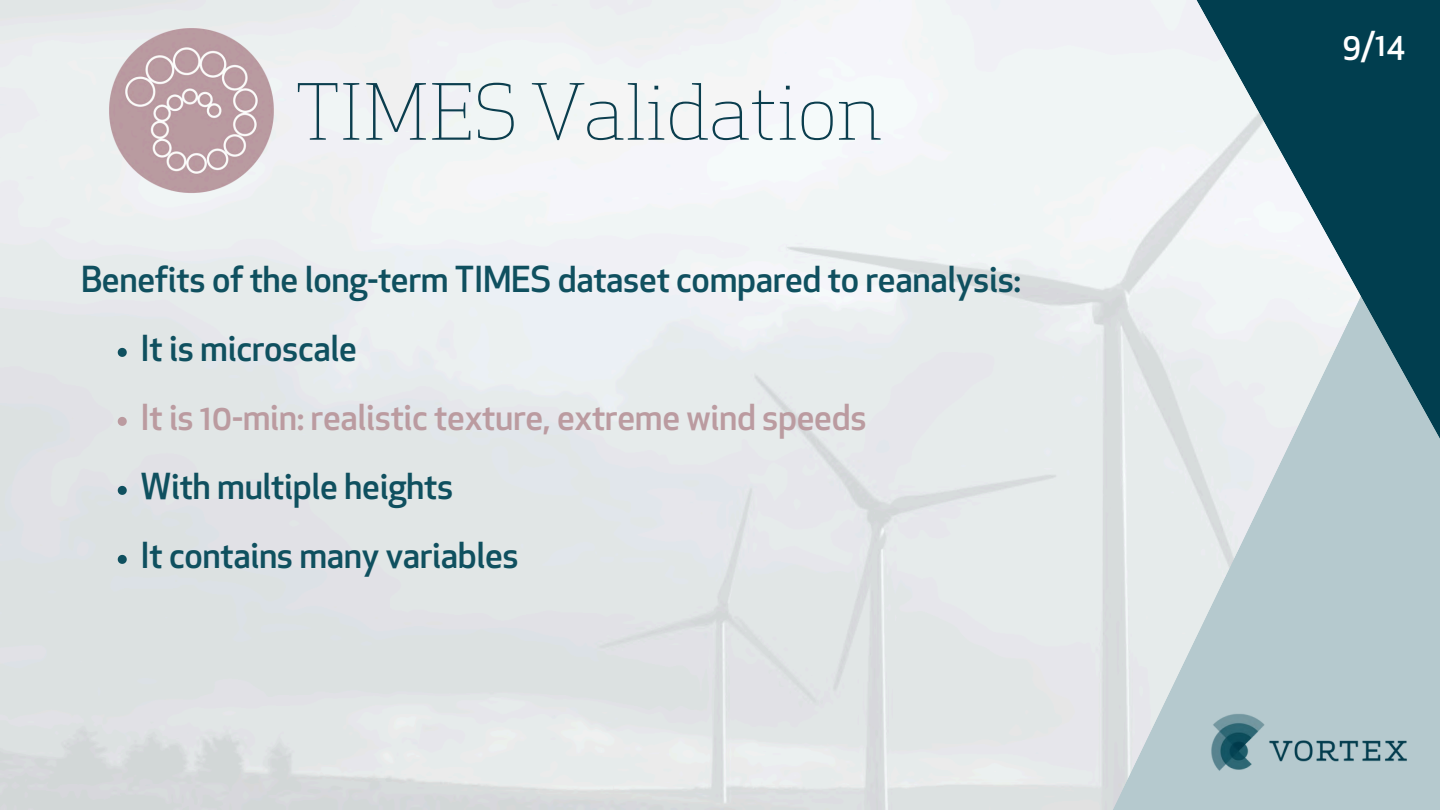
<style>
.page{position:relative;width:1440px;height:810px;background:#fff}
.page>*{position:absolute;margin:0;border:0;box-sizing:border-box;transform-origin:0 0}
.t1{font:300 75.5px "Apex Serif";letter-spacing:-.005em;color:#0b3e4e}
.t2{font:500 35px "Apex New";letter-spacing:-.01em;color:#0f505f}
.t3{font:500 35px "Apex New";letter-spacing:-.01em;color:#bb9ba0}
.t4{font:500 31.5px "Apex New";color:#fff}
</style>
<div class="page">
<svg style="left:1050px;top:0;width:390px;height:810px"></svg>
<svg style="left:1147px;top:0;width:293px;height:713px"></svg>
<img style="left:95px;top:17px;width:186px;height:191px">
<img style="left:1208px;top:713px;width:201px;height:62px">
<svg style="left:118px;top:348px;width:9px;height:9px"></svg>
<svg style="left:118px;top:417px;width:9px;height:9px"></svg>
<svg style="left:118px;top:486px;width:9px;height:9px"></svg>
<svg style="left:118px;top:555px;width:9px;height:9px"></svg>
<h1 class="t1" style="left:296px;top:64px;width:588px">TIMES Validation</h1>
<p class="t2" style="left:81px;top:265px;width:942px">Benefits of the long-term TIMES dataset compared to reanalysis:</p>
<p class="t2" style="left:140px;top:334px;width:218px">It is microscale</p>
<p class="t3" style="left:140px;top:403px;width:728px">It is 10-min: realistic texture, extreme wind speeds</p>
<p class="t2" style="left:140px;top:472px;width:315px">With multiple heights</p>
<p class="t2" style="left:140px;top:541px;width:380px">It contains many variables</p>
<p class="t4" style="left:1342px;top:32px;width:64px">9/14</p>
</div>
